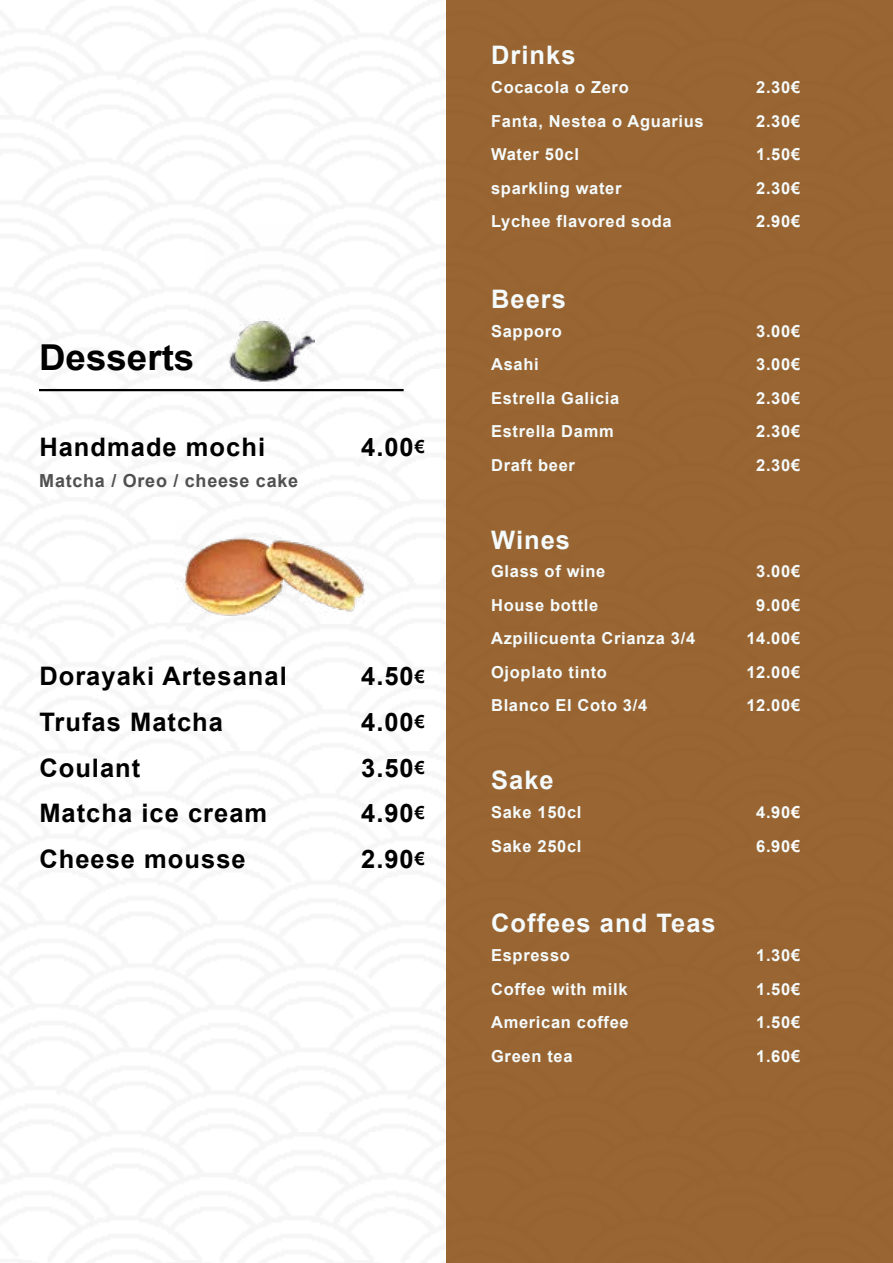
<style>
.page{position:relative;width:893px;height:1263px;background:#fff}
.page>*{position:absolute;margin:0;border:0;box-sizing:border-box;transform-origin:0 0}
.t1{font:700 35.7px "Arial";color:#000}
.t2{font:700 25.5px "Arial";letter-spacing:.04em;color:#000}
.t3{font:700 25.5px "Arial";letter-spacing:.04em;color:#f5fbfc}
.t4{font:700 18px "Arial";letter-spacing:.04em;color:#505050}
.t5{font:700 16.5px "Arial";letter-spacing:.04em;color:#f5fbfc}
.s1{font-size:18px}
.s2{color:#fff}
</style>
<div class="page">
<hr style="left:39px;top:389px;width:365px;height:2px;background:#000">
<div style="left:447px;top:0;width:446px;height:1263px;background:#963"></div>
<img style="left:204px;top:318px;width:110px;height:74px">
<img style="left:175px;top:533px;width:192px;height:83px">
<h1 class="t1" style="left:39px;top:333px;width:157px">Desserts</h1>
<h2 class="t2" style="left:39px;top:429px;width:227px">Handmade mochi</h2>
<h2 class="t2" style="left:361px;top:429px;width:65px">4.00<span class="s1">€</span></h2>
<p class="t4" style="left:39px;top:468px;width:260px">Matcha / Oreo / cheese cake</p>
<h2 class="t2" style="left:39px;top:658px;width:249px">Dorayaki Artesanal</h2>
<h2 class="t2" style="left:361px;top:658px;width:65px">4.50<span class="s1">€</span></h2>
<h2 class="t2" style="left:39px;top:704px;width:185px">Trufas Matcha</h2>
<h2 class="t2" style="left:361px;top:704px;width:65px">4.00<span class="s1">€</span></h2>
<h2 class="t2" style="left:39px;top:749px;width:103px">Coulant</h2>
<h2 class="t2" style="left:361px;top:749px;width:65px">3.50<span class="s1">€</span></h2>
<h2 class="t2" style="left:39px;top:795px;width:229px">Matcha ice cream</h2>
<h2 class="t2" style="left:361px;top:795px;width:65px">4.90<span class="s1">€</span></h2>
<h2 class="t2" style="left:39px;top:840px;width:208px">Cheese mousse</h2>
<h2 class="t2" style="left:361px;top:840px;width:65px">2.90<span class="s1">€</span></h2>
<h2 class="t3" style="left:491px;top:37px;width:86px">Drinks</h2>
<p class="t5" style="left:491px;top:76px;width:139px">Cocacola o Zero</p>
<p class="t5" style="left:756px;top:76px;width:45px">2.30€</p>
<p class="t5" style="left:491px;top:109px;width:214px">Fanta, Nestea o Aguarius</p>
<p class="t5" style="left:756px;top:109px;width:45px">2.30€</p>
<p class="t5" style="left:491px;top:143px;width:89px">Water 50cl</p>
<p class="t5" style="left:756px;top:143px;width:45px">1.50€</p>
<p class="t5" style="left:491px;top:176px;width:132px">sparkling water</p>
<p class="t5" style="left:756px;top:176px;width:45px">2.30€</p>
<p class="t5" style="left:491px;top:210px;width:182px">Lychee flavored soda</p>
<p class="t5" style="left:756px;top:210px;width:45px">2.90€</p>
<h2 class="t3" style="left:491px;top:281px;width:76px">Beers</h2>
<p class="t5" style="left:491px;top:319px;width:72px">Sapporo</p>
<p class="t5" style="left:756px;top:319px;width:45px">3.00€</p>
<p class="t5" style="left:491px;top:353px;width:49px">Asahi</p>
<p class="t5" style="left:756px;top:353px;width:45px">3.00€</p>
<p class="t5" style="left:491px;top:386px;width:130px">Estrella Galicia</p>
<p class="t5" style="left:756px;top:386px;width:45px">2.30€</p>
<p class="t5" style="left:491px;top:420px;width:124px">Estrella Damm</p>
<p class="t5" style="left:756px;top:420px;width:45px">2.30€</p>
<p class="t5" style="left:491px;top:453px;width:85px">Draft beer</p>
<p class="t5" style="left:756px;top:453px;width:45px">2.30€</p>
<h2 class="t3" style="left:491px;top:522px;width:80px">Wines</h2>
<p class="t5" style="left:491px;top:560px;width:116px">Glass of wine</p>
<p class="t5" style="left:756px;top:560px;width:45px">3.00€</p>
<p class="t5" style="left:491px;top:593px;width:109px">House bottle</p>
<p class="t5" style="left:756px;top:593px;width:45px">9.00€</p>
<p class="t5" style="left:491px;top:627px;width:206px">Azpilicuenta Crianza 3/4</p>
<p class="t5" style="left:746px;top:627px;width:55px">14.00€</p>
<p class="t5" style="left:491px;top:660px;width:117px">Ojoplato tinto</p>
<p class="t5" style="left:746px;top:660px;width:55px">12.00€</p>
<p class="t5" style="left:491px;top:694px;width:158px">Blanco El Coto 3/4</p>
<p class="t5" style="left:746px;top:694px;width:55px">12.00€</p>
<h2 class="t3" style="left:491px;top:762px;width:64px">Sake</h2>
<p class="t5" style="left:491px;top:800px;width:92px">Sake 150cl</p>
<p class="t5" style="left:756px;top:800px;width:45px">4.90<span class="s2">€</span></p>
<p class="t5" style="left:491px;top:835px;width:92px">Sake 250cl</p>
<p class="t5" style="left:756px;top:835px;width:45px">6.90<span class="s2">€</span></p>
<h2 class="t3" style="left:491px;top:905px;width:226px">Coffees and Teas</h2>
<p class="t5" style="left:491px;top:943px;width:80px">Espresso</p>
<p class="t5" style="left:756px;top:943px;width:45px">1.30€</p>
<p class="t5" style="left:491px;top:977px;width:138px">Coffee with milk</p>
<p class="t5" style="left:756px;top:977px;width:45px">1.50€</p>
<p class="t5" style="left:491px;top:1010px;width:139px">American coffee</p>
<p class="t5" style="left:756px;top:1010px;width:45px">1.50€</p>
<p class="t5" style="left:491px;top:1044px;width:83px">Green tea</p>
<p class="t5" style="left:756px;top:1044px;width:45px">1.60€</p>
</div>
